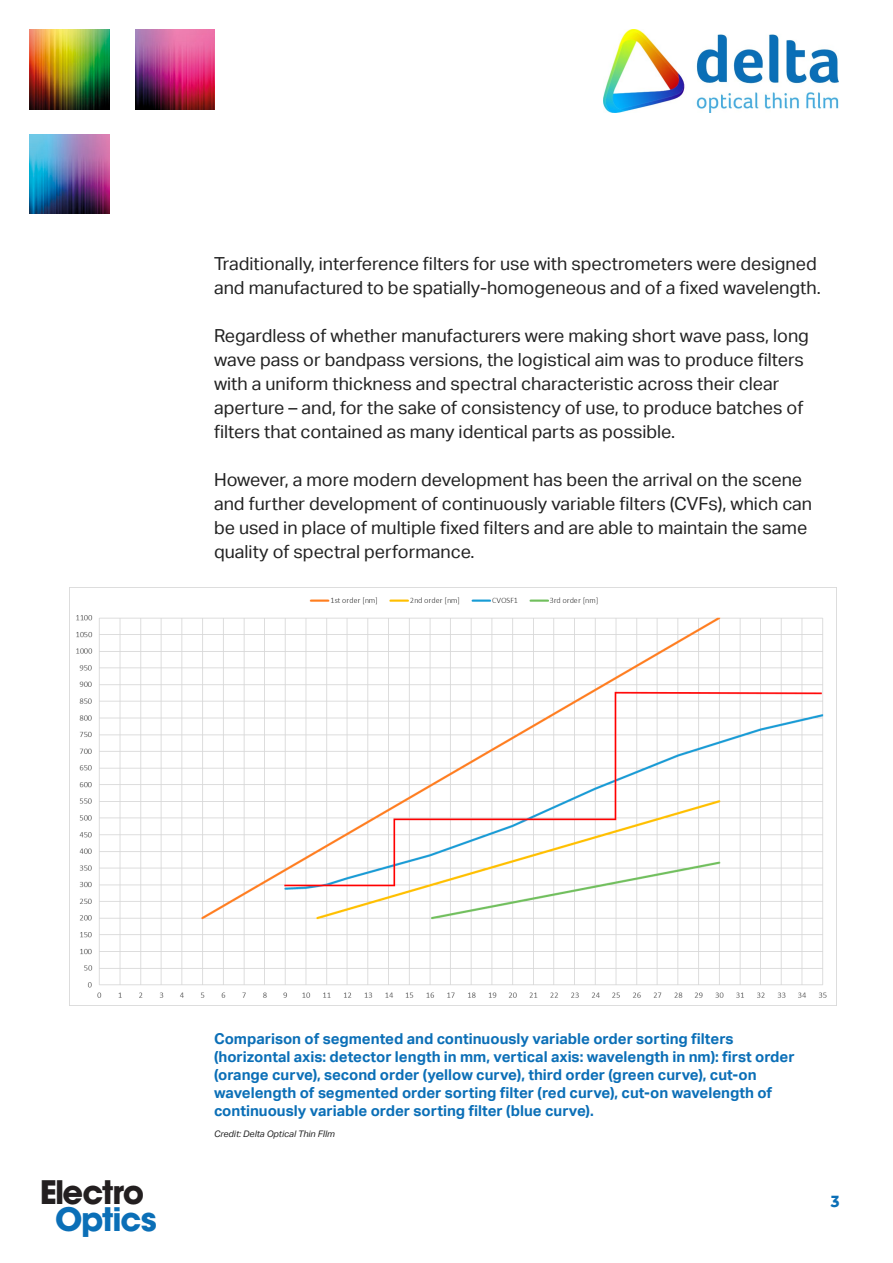
<style>
.page{position:relative;width:893px;height:1263px;background:#fff}
.page>*{position:absolute;margin:0;border:0;box-sizing:border-box;transform-origin:0 0}
.t1{font:700 32.1px "ITC Avant Garde Std";letter-spacing:-.04em;color:#231f20}
.t2{font:700 32.1px "ITC Avant Garde Std";letter-spacing:-.04em;color:#0b6fb7}
.t3{font:18px/24px "Aktiv Grotesk";color:#222}
.t4{font:700 18px "Effra";color:#0b6fb7}
.t5{font:700 15px/18px "Aktiv Grotesk";color:#0b6fb7}
.t6{font:italic 9px "Aktiv Grotesk";color:#222}
</style>
<div class="page">
<img style="left:604px;top:30px;width:235px;height:83px">
<img style="left:30px;top:30px;width:79px;height:79px">
<img style="left:30px;top:134px;width:79px;height:80px">
<img style="left:136px;top:30px;width:78px;height:79px">
<img style="left:69px;top:587px;width:768px;height:419px">
<p class="t3" style="left:214px;top:252px;width:608px">Traditionally, interference filters for use with spectrometers were designed and manufactured to be spatially-homogeneous and of a fixed wavelength.</p>
<p class="t3" style="left:214px;top:324px;width:596px">Regardless of whether manufacturers were making short wave pass, long wave pass or bandpass versions, the logistical aim was to produce filters with a uniform thickness and spectral characteristic across their clear aperture – and, for the sake of consistency of use, to produce batches of filters that contained as many identical parts as possible.</p>
<p class="t3" style="left:214px;top:468px;width:600px">However, a more modern development has been the arrival on the scene and further development of continuously variable filters (CVFs), which can be used in place of multiple fixed filters and are able to maintain the same quality of spectral performance.</p>
<p class="t1" style="left:40px;top:1171px;width:106px">Electro</p>
<p class="t2" style="left:55px;top:1198px;width:103px">Optics</p>
<p class="t5" style="left:214px;top:1030px;width:582px">Comparison of segmented and continuously variable order sorting filters (horizontal axis: detector length in mm, vertical axis: wavelength in nm): first order (orange curve), second order (yellow curve), third order (green curve), cut-on wavelength of segmented order sorting filter (red curve), cut-on wavelength of continuously variable order sorting filter (blue curve).</p>
<p class="t6" style="left:214px;top:1129px;width:122px">Credit: Delta Optical Thin FIlm</p>
<p class="t4" style="left:831px;top:1190px;width:11px">3</p>
</div>
